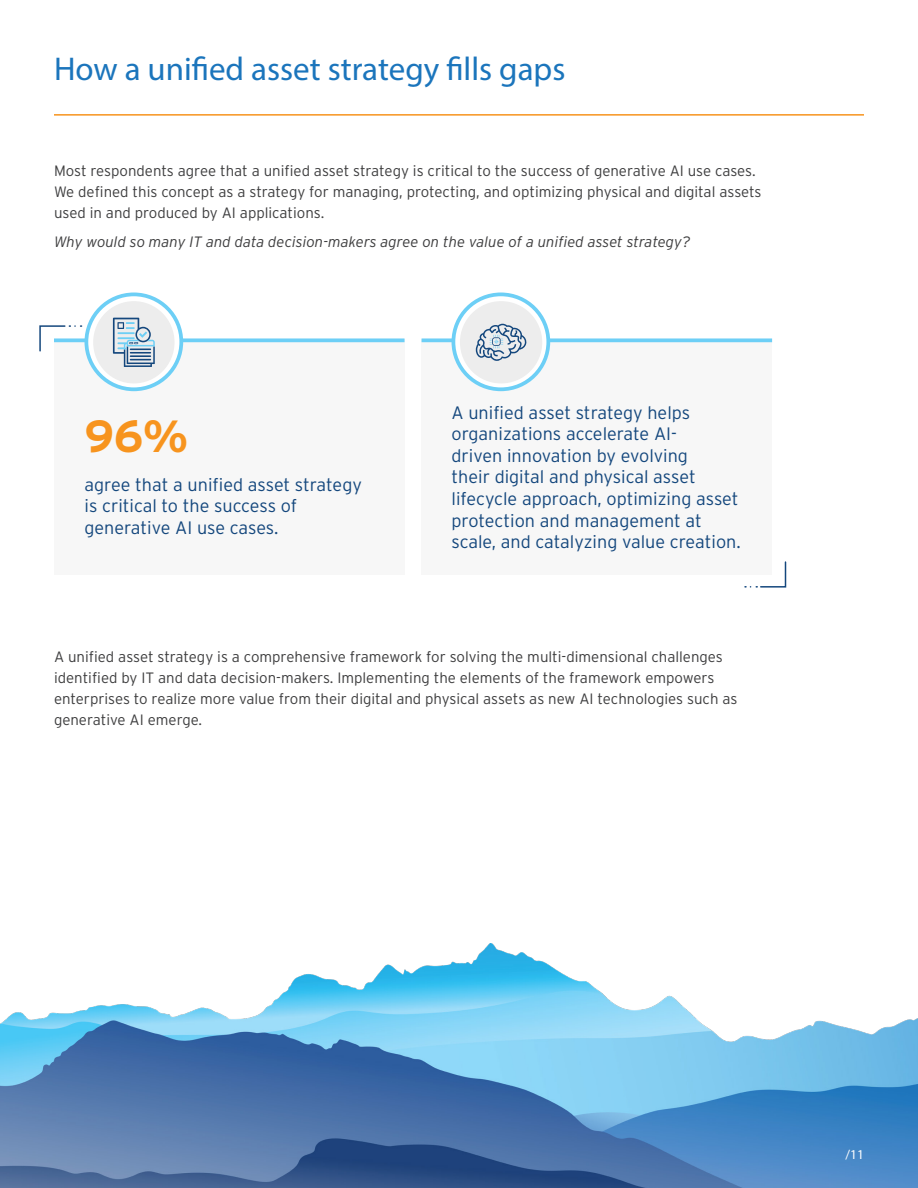
<style>
.page{position:relative;width:918px;height:1188px;background:#fff}
.page>*{position:absolute;margin:0;border:0;box-sizing:border-box;transform-origin:0 0}
.IM_Pull_Quote_Copy{font:700 45px "Interstate";color:#f7941e}
.IM_Page_Header{font:33px "Myriad Pro";color:#1b75bc}
.IM_Pull_Quote_Copy-2{font:300 18px/21.6px "Interstate";color:#14477d}
.MI_Body_Copy{font:300 15px/21px "Interstate";color:#3e3e3f}
.MI_Body_Copy-2{font:italic 300 15px "Interstate";color:#3e3e3f}
.t1{font:13.5px "Myriad Pro";color:#fff}
</style>
<div class="page">
<img style="left:0;top:944px;width:918px;height:244px">
<div style="left:54px;top:339px;width:351px;height:235px;background:#f7f7f7"></div>
<hr style="left:54px;top:114px;width:810px;height:2px;background:#f7931d">
<svg style="left:82px;top:338px;width:323px;height:4px"></svg>
<div style="left:422px;top:339px;width:350px;height:235px;background:#f7f7f7"></div>
<svg style="left:745px;top:561px;width:42px;height:27px"></svg>
<svg style="left:39px;top:325px;width:43px;height:27px"></svg>
<svg style="left:422px;top:338px;width:350px;height:4px"></svg>
<svg style="left:453px;top:294px;width:95px;height:95px"></svg>
<div style="left:452px;top:293px;width:98px;height:98px;border:4px solid #6dcff6;border-radius:50%"></div>
<div style="left:460px;top:301px;width:82px;height:82px;background:#ededed;border-radius:50%"></div>
<svg style="left:476px;top:324px;width:51px;height:37px"></svg>
<svg style="left:86px;top:294px;width:95px;height:95px"></svg>
<div style="left:85px;top:293px;width:98px;height:98px;border:4px solid #6dcff6;border-radius:50%"></div>
<div style="left:93px;top:301px;width:82px;height:82px;background:#ededed;border-radius:50%"></div>
<svg style="left:113px;top:318px;width:42px;height:49px"></svg>
<p class="IM_Page_Header" style="left:54px;top:48px;width:513px">How a unified asset strategy fills gaps</p>
<p class="MI_Body_Copy" style="left:54px;top:160px;width:709px">Most respondents agree that a unified asset strategy is critical to the success of generative AI use cases.<br>We defined this concept as a strategy for managing, protecting, and optimizing physical and digital assets used in and produced by AI applications.</p>
<p class="MI_Body_Copy-2" style="left:54px;top:233px;width:638px">Why would so many IT and data decision-makers agree on the value of a unified asset strategy?</p>
<p class="IM_Pull_Quote_Copy" style="left:85px;top:411px;width:105px">96%</p>
<p class="IM_Pull_Quote_Copy-2" style="left:85px;top:473px;width:279px">agree that a unified asset strategy is critical to the success of generative AI use cases.</p>
<p class="IM_Pull_Quote_Copy-2" style="left:452px;top:401px;width:291px">A unified asset strategy helps organizations accelerate AI-<br>driven innovation by evolving<br>their digital and physical asset lifecycle approach, optimizing asset protection and management at scale, and catalyzing value creation.</p>
<p class="MI_Body_Copy" style="left:54px;top:647px;width:685px">A unified asset strategy is a comprehensive framework for solving the multi-dimensional challenges identified by IT and data decision-makers. Implementing the elements of the framework empowers enterprises to realize more value from their digital and physical assets as new AI technologies such as generative AI emerge.</p>
<p class="t1" style="left:846px;top:1146px;width:20px">/11</p>
</div>
